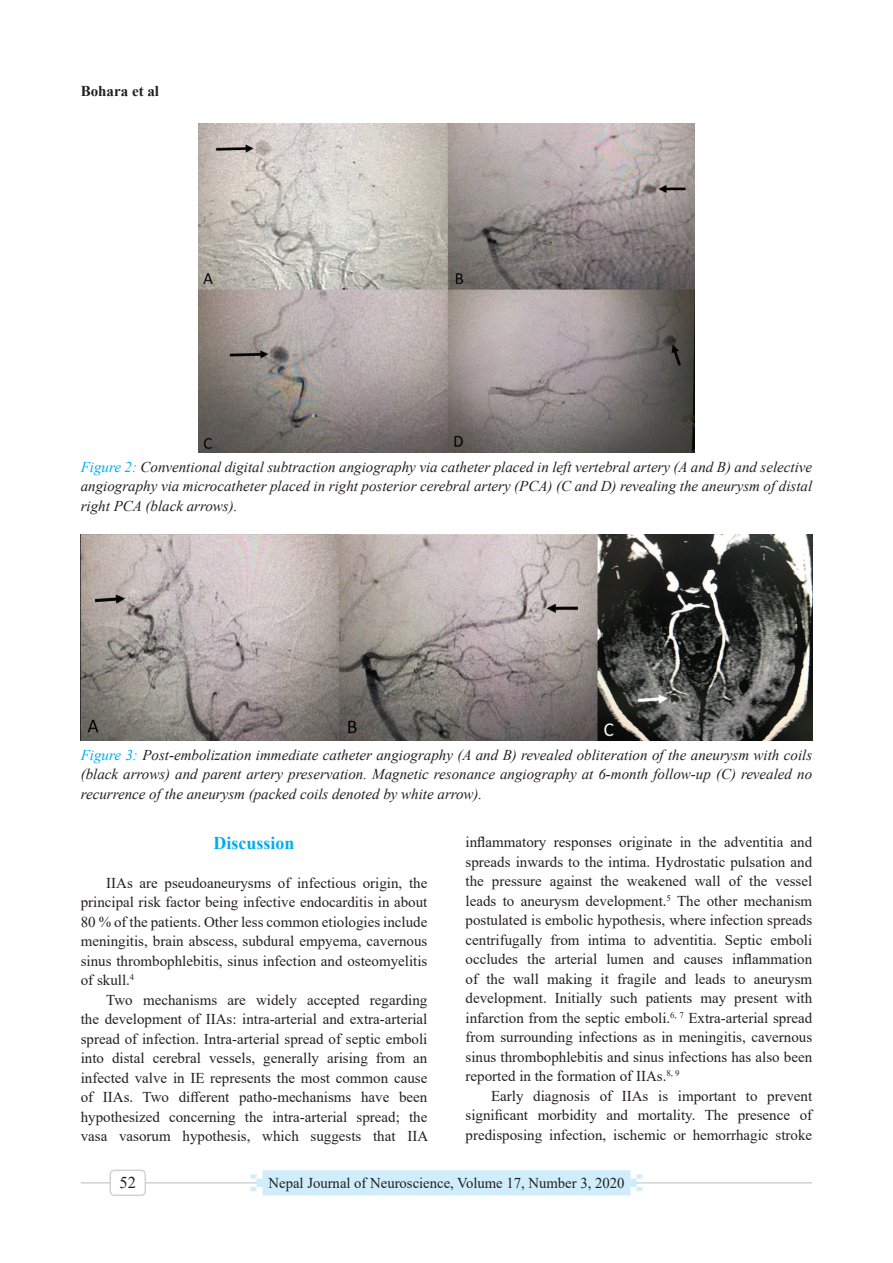
<style>
.page{position:relative;width:893px;height:1263px;background:#fff}
.page>*{position:absolute;margin:0;border:0;box-sizing:border-box;transform-origin:0 0}
.t1{font:700 18px "Times New Roman";color:#00aeef}
.t2{font:16.5px "Times New Roman";color:#231f20}
.t3{font:15px/19.5px "Times New Roman";color:#231f20;text-align:justify}
.t4{font:italic 15px/19.5px "Times New Roman";color:#231f20;text-align:justify}
.t5{font:700 15px "Times New Roman";color:#231f20}
.s1{color:#00aeef}
</style>
<div class="page">
<hr style="left:81px;top:1182px;width:731px;height:1px;background:#d1d2d4">
<svg style="left:244px;top:1170px;width:404px;height:25px;background:#d2eefb"></svg>
<div style="left:110px;top:1170px;width:35px;height:25px;background:#fff;border-radius:4px"></div>
<div style="left:110px;top:1169px;width:36px;height:27px;border:2px solid #d1d2d4;border-radius:4px"></div>
<img style="left:198px;top:123px;width:497px;height:330px">
<img style="left:81px;top:534px;width:731px;height:207px">
<p class="t5" style="left:81px;top:80px;width:80px">Bohara et al</p>
<p class="t4" style="left:81px;top:457px;width:733px"><span class="s1">Figure 2:</span> Conventional digital subtraction angiography via catheter placed in left vertebral artery (A and B) and selective angiography via microcatheter placed in right posterior cerebral artery (PCA) (C and D) revealing the aneurysm of distal right PCA (black arrows).</p>
<p class="t4" style="left:81px;top:744px;width:733px"><span class="s1">Figure 3:</span> Post-embolization immediate catheter angiography (A and B) revealed obliteration of the aneurysm with coils (black arrows) and parent artery preservation. Magnetic resonance angiography at 6-month follow-up (C) revealed no recurrence of the aneurysm (packed coils denoted by white arrow).</p>
<p class="t1" style="left:214px;top:830px;width:83px">Discussion</p>
<p class="t3" style="left:81px;top:873px;width:348px;text-indent:26px">IIAs are pseudoaneurysms of infectious origin, the principal risk factor being infective endocarditis in about 80 % of the patients. Other less common etiologies include meningitis, brain abscess, subdural empyema, cavernous sinus thrombophlebitis, sinus infection and osteomyelitis of skull.<sup>4</sup></p>
<p class="t3" style="left:81px;top:990px;width:349px;text-indent:26px">Two mechanisms are widely accepted regarding the development of IIAs: intra-arterial and extra-arterial spread of infection. Intra-arterial spread of septic emboli into distal cerebral vessels, generally arising from an infected valve in IE represents the most common cause of IIAs. Two different patho-mechanisms have been hypothesized concerning the intra-arterial spread; the vasa vasorum hypothesis, which suggests that IIA</p>
<p class="t3" style="left:466px;top:832px;width:348px">inflammatory responses originate in the adventitia and spreads inwards to the intima. Hydrostatic pulsation and the pressure against the weakened wall of the vessel leads to aneurysm development.<sup>5</sup> The other mechanism postulated is embolic hypothesis, where infection spreads centrifugally from intima to adventitia. Septic emboli occludes the arterial lumen and causes inflammation of the wall making it fragile and leads to aneurysm development. Initially such patients may present with infarction from the septic emboli.<sup>6,</sup> <sup>7</sup> Extra-arterial spread from surrounding infections as in meningitis, cavernous sinus thrombophlebitis and sinus infections has also been reported in the formation of IIAs.<sup>8,</sup> <sup>9</sup></p>
<p class="t3" style="left:466px;top:1085px;width:348px;text-indent:26px">Early diagnosis of IIAs is important to prevent significant morbidity and mortality. The presence of predisposing infection, ischemic or hemorrhagic stroke</p>
<p class="t2" style="left:120px;top:1171px;width:18px">52</p>
<p class="t3" style="left:269px;top:1173px;width:357px">Nepal Journal of Neuroscience, Volume 17, Number 3, 2020</p>
</div>
